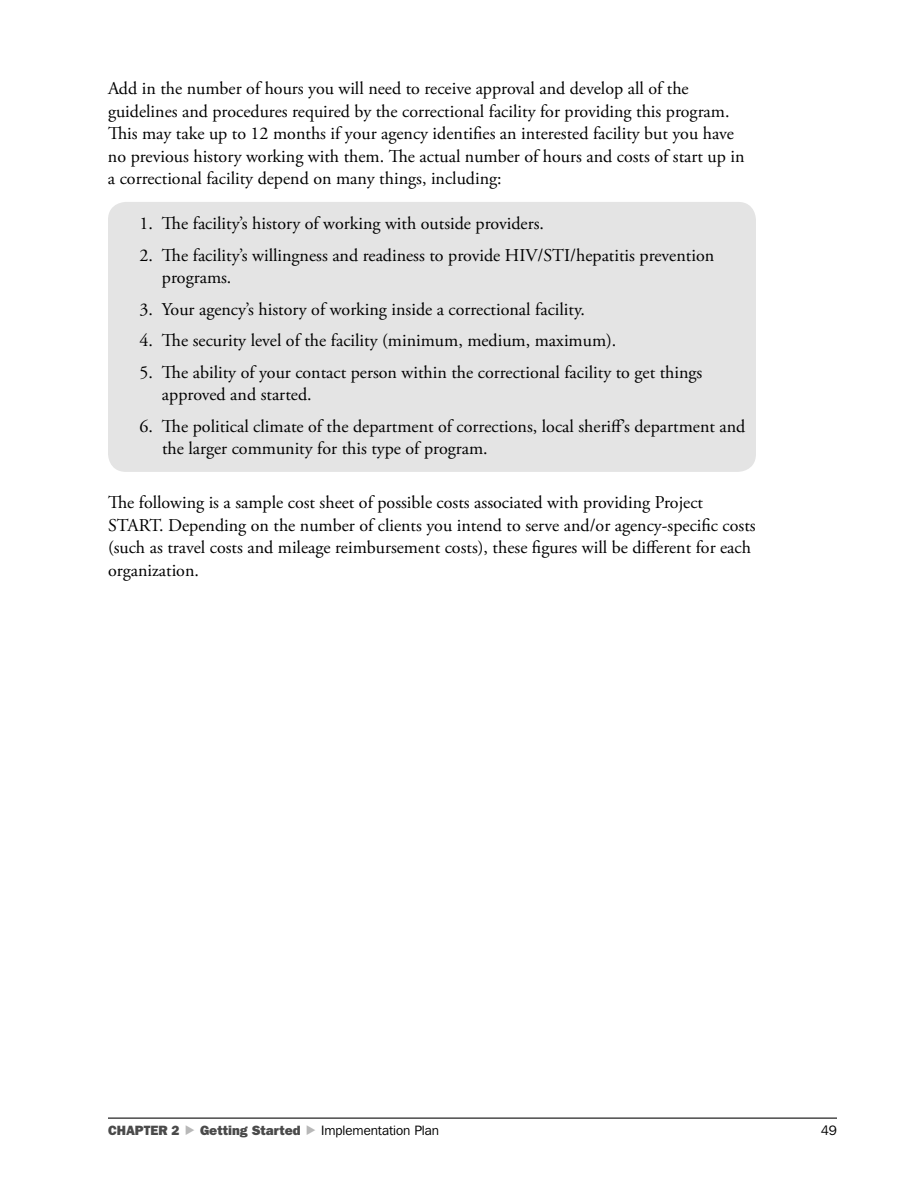
<style>
.page{position:relative;width:918px;height:1188px;background:#fff}
.page>*{position:absolute;margin:0;border:0;box-sizing:border-box;transform-origin:0 0}
.t1{font:18px/22.5px "Adobe Garamond Pro";color:#000}
.t2{font:800 13.5px "Franklin Gothic";letter-spacing:-.005em;color:#4a4a4a}
.t3{font:13.5px "Franklin Gothic IT Cby BT";letter-spacing:-.005em;color:#000}
</style>
<div class="page">
<hr style="left:108px;top:1117px;width:729px;height:2px;background:#4a4a4a">
<div style="left:108px;top:202px;width:648px;height:270px;background:#e4e4e4;border-radius:18px"></div>
<p class="t1" style="left:108px;top:78px;width:638px">Add in the number of hours you will need to receive approval and develop all of the guidelines and procedures required by the correctional facility for providing this program.<br>This may take up to 12 months if your agency identifies an interested facility but you have no previous history working with them. The actual number of hours and costs of start up in a correctional facility depend on many things, including:</p>
<p class="t1" style="left:139px;top:213px;width:406px">1. The facility’s history of working with outside providers.</p>
<p class="t1" style="left:162px;top:244px;width:554px;text-indent:-22px">2. The facility’s willingness and readiness to provide HIV/STI/hepatitis prevention programs.</p>
<p class="t1" style="left:139px;top:298px;width:447px">3. Your agency’s history of working inside a correctional facility.</p>
<p class="t1" style="left:139px;top:330px;width:478px">4. The security level of the facility (minimum, medium, maximum).</p>
<p class="t1" style="left:162px;top:361px;width:542px;text-indent:-22px">5. The ability of your contact person within the correctional facility to get things approved and started.</p>
<p class="t1" style="left:162px;top:415px;width:585px;text-indent:-23px">6. The political climate of the department of corrections, local sheriff’s department and the larger community for this type of program.</p>
<p class="t1" style="left:108px;top:492px;width:649px">The following is a sample cost sheet of possible costs associated with providing Project START. Depending on the number of clients you intend to serve and/or agency-specific costs (such as travel costs and mileage reimbursement costs), these figures will be different for each organization.</p>
<p class="t2" style="left:108px;top:1126px;width:73px">CHAPTER 2</p>
<p class="t2" style="left:200px;top:1126px;width:102px">Getting Started</p>
<p class="t3" style="left:321px;top:1126px;width:120px">Implementation Plan</p>
<p class="t3" style="left:821px;top:1126px;width:18px">49</p>
</div>
